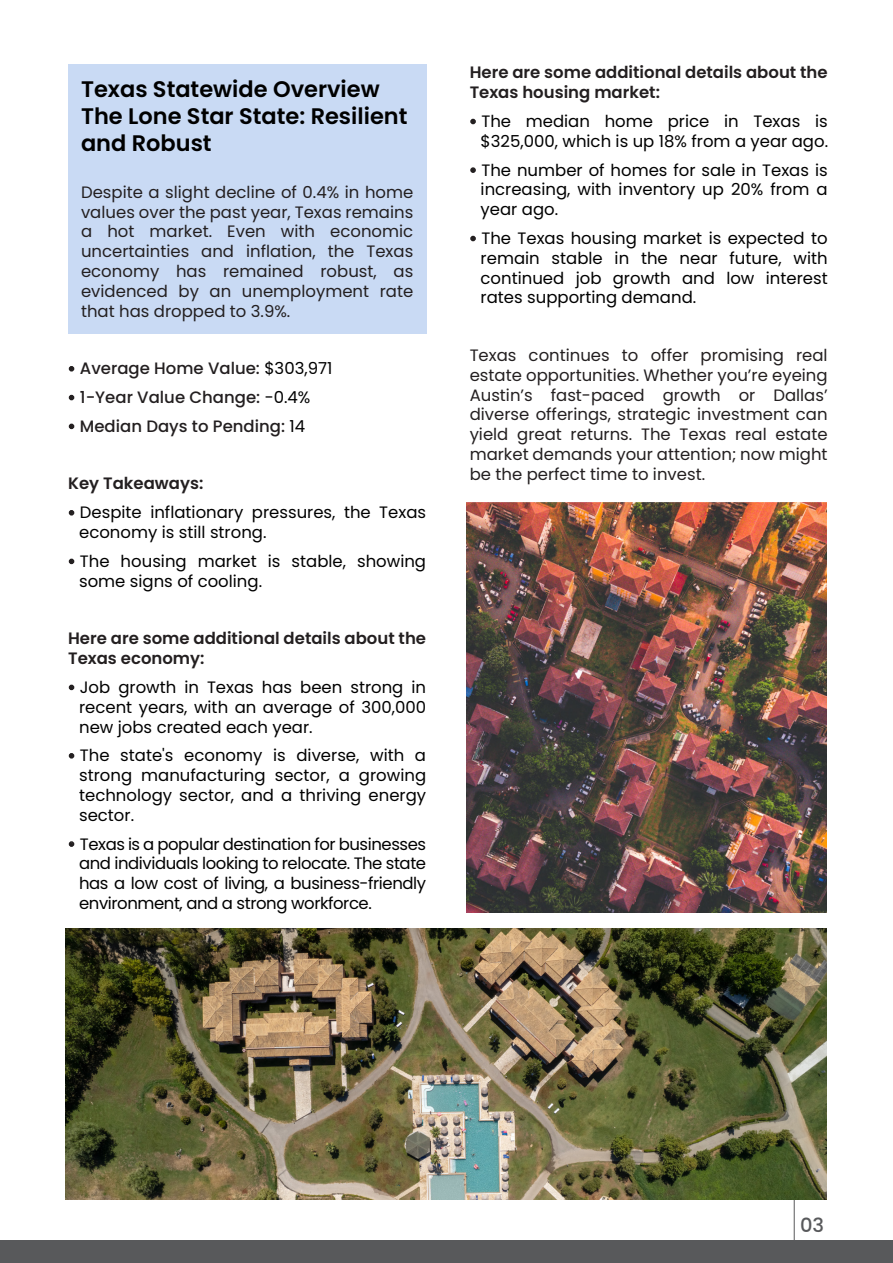
<style>
.page{position:relative;width:893px;height:1263px;background:#fff}
.page>*{position:absolute;margin:0;border:0;box-sizing:border-box;transform-origin:0 0}
.t1{font:600 22.5px/27px "Poppins";color:#000}
.t2{font:500 19.5px "Poppins";color:#58595b}
.t3{font:16.5px/19.8px "Poppins";color:#000;text-align:justify}
.t4{font:16.5px/19.8px "Poppins";color:#231f20;text-align:justify}
.t5{font:600 16.5px/19.8px "Poppins";color:#231f20}
.t6{font:500 16.5px "Poppins";color:#231f20}
.s1{font-weight:400}
.s2{font-weight:400;color:#000}
.s3{color:#231f20}
</style>
<div class="page">
<div style="left:68px;top:65px;width:358px;height:269px;background:#c9daf4"></div>
<svg style="left:69px;top:366px;width:5px;height:5px"></svg>
<svg style="left:69px;top:395px;width:5px;height:5px"></svg>
<svg style="left:69px;top:424px;width:5px;height:5px"></svg>
<svg style="left:69px;top:510px;width:5px;height:5px"></svg>
<svg style="left:69px;top:559px;width:5px;height:5px"></svg>
<svg style="left:69px;top:685px;width:5px;height:5px"></svg>
<svg style="left:69px;top:753px;width:5px;height:5px"></svg>
<svg style="left:69px;top:841px;width:5px;height:6px"></svg>
<div style="left:0;top:1241px;width:893px;height:22px;background:#58595b"></div>
<hr style="left:794px;top:1199px;width:1px;height:52px;background:#58595b">
<svg style="left:470px;top:119px;width:6px;height:5px"></svg>
<svg style="left:470px;top:167px;width:6px;height:6px"></svg>
<svg style="left:470px;top:236px;width:6px;height:5px"></svg>
<img style="left:65px;top:928px;width:761px;height:271px">
<img style="left:467px;top:502px;width:359px;height:410px">
<h1 class="t1" style="left:81px;top:76px;width:328px">Texas Statewide Overview<br>The Lone Star State: Resilient and Robust</h1>
<p class="t4" style="left:81px;top:182px;width:334px">Despite a slight decline of 0.4% in home values over the past year, Texas remains a hot market. Even with economic uncertainties and inflation, the Texas economy has remained robust, as evidenced by an unemployment rate that has dropped to 3.9%.</p>
<p class="t6" style="left:68px;top:359px;width:266px"><span class="s1">•</span> Average Home Value: <span class="s2">$303,971</span></p>
<p class="t6" style="left:68px;top:388px;width:244px"><span class="s1">•</span> 1-Year Value Change: <span class="s2">-0.4%</span></p>
<p class="t6" style="left:68px;top:416px;width:238px"><span class="s1">•</span> Median Days to Pending: <span class="s2">14</span></p>
<p class="t5" style="left:68px;top:474px;width:137px">Key Takeaways:</p>
<p class="t3" style="left:79px;top:503px;width:348px;text-indent:-11px"><span class="s3">•</span> Despite inflationary pressures, the Texas economy is still strong.</p>
<p class="t3" style="left:79px;top:551px;width:348px;text-indent:-11px"><span class="s3">•</span> The housing market is stable, showing some signs of cooling.</p>
<p class="t5" style="left:68px;top:629px;width:359px">Here are some additional details about the<br>Texas economy:</p>
<p class="t3" style="left:79px;top:677px;width:348px;text-indent:-11px"><span class="s3">•</span> Job growth in Texas has been strong in recent years, with an average of 300,000 new jobs created each year.</p>
<p class="t3" style="left:79px;top:746px;width:349px;text-indent:-11px"><span class="s3">•</span> The state's economy is diverse, with a strong manufacturing sector, a growing technology sector, and a thriving energy sector.</p>
<p class="t3" style="left:79px;top:834px;width:349px;text-indent:-11px"><span class="s3">•</span> Texas is a popular destination for businesses and individuals looking to relocate. The state has a low cost of living, a business-friendly environment, and a strong workforce.</p>
<p class="t5" style="left:470px;top:63px;width:359px">Here are some additional details about the<br>Texas housing market:</p>
<p class="t3" style="left:470px;top:111px;width:360px;text-align:right"><span class="s3">•</span> The median home price in Texas is $325,000, which is up 18% from a year ago.</p>
<p class="t3" style="left:481px;top:160px;width:349px;text-indent:-11px"><span class="s3">•</span> The number of homes for sale in Texas is increasing, with inventory up 20% from a year ago.</p>
<p class="t3" style="left:481px;top:228px;width:349px;text-indent:-11px"><span class="s3">•</span> The Texas housing market is expected to remain stable in the near future, with continued job growth and low interest rates supporting demand.</p>
<p class="t4" style="left:470px;top:345px;width:359px">Texas continues to offer promising real estate opportunities. Whether you’re eyeing Austin’s fast-paced growth or Dallas’ diverse offerings, strategic investment can yield great returns. The Texas real estate market demands your attention; now might be the perfect time to invest.</p>
<p class="t2" style="left:800px;top:1214px;width:26px">03</p>
</div>
